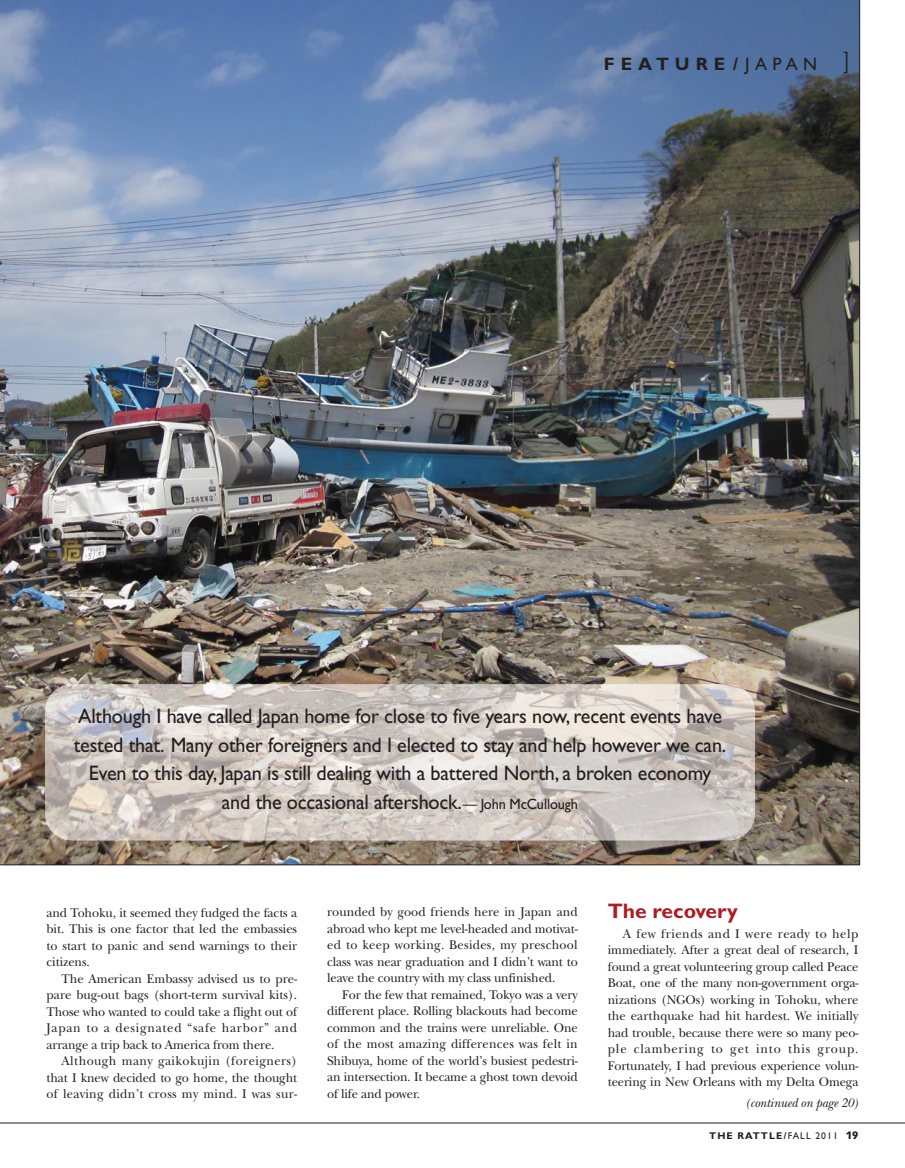
<style>
.page{position:relative;width:905px;height:1168px;background:#fff}
.page>*{position:absolute;margin:0;border:0;box-sizing:border-box;transform-origin:0 0}
.t1{font:21px/28.5px "Gill Sans";letter-spacing:-.01em;color:#231f20;text-align:center;scale:.96 1}
.t2{font:700 21px "Gill Sans";color:#ae1a25}
.t3{font:700 18px "Gill Sans";letter-spacing:.33em;color:#231f20}
.t4{font:13.2px/16.5px "New Baskerville Std";letter-spacing:-.01em;color:#231f20;text-align:justify;scale:.96 1}
.t5{font:italic 13.2px "New Baskerville Std";letter-spacing:-.01em;color:#231f20;scale:.96 1}
.t6{font:700 9.75px "Gill Sans";letter-spacing:.11em;color:#231f20}
.s1{font-weight:400}
.s2{font-family:"Vectora LH";font-weight:300;font-size:24px}
.s3{font-size:15px}
.s4{font-family:"Vectora LT";font-weight:900;font-size:10.5px}
</style>
<div class="page">
<img style="left:0;top:0;width:859px;height:865px">
<hr style="left:0;top:1123px;width:904px;height:1px;background:#231f20">
<img style="left:45px;top:684px;width:710px;height:156px">
<h2 class="t3" style="left:604px;top:57px;width:247px">FEATURE /<span class="s1">JAPAN</span> <span class="s2">]</span></h2>
<p class="t1" style="left:74px;top:704px;width:681px">Although I have called Japan home for close to five years now, recent events have tested that. Many other foreigners and I elected to stay and help however we can.<br>Even to this day, Japan is still dealing with a battered North, a broken economy and the occasional aftershock.<span class="s3">— John McCullough</span></p>
<p class="t4" style="left:46px;top:906px;width:262px">and Tohoku, it seemed they fudged the facts a bit. This is one factor that led the embassies to start to panic and send warnings to their citizens.</p>
<p class="t4" style="left:46px;top:972px;width:262px;text-indent:15px">The American Embassy advised us to pre&shy;pare bug-out bags (short-term survival kits).<br>Those who wanted to could take a flight out of Japan to a designated “safe harbor” and arrange a trip back to America from there.</p>
<p class="t4" style="left:46px;top:1054px;width:262px;text-indent:15px">Although many gaikokujin (foreigners) that I knew decided to go home, the thought of leaving didn’t cross my mind. I was sur-</p>
<p class="t4" style="left:327px;top:905px;width:262px">rounded by good friends here in Japan and abroad who kept me level-headed and motivat&shy;ed to keep working. Besides, my preschool class was near graduation and I didn’t want to leave the country with my class unfinished.</p>
<p class="t4" style="left:327px;top:987px;width:262px;text-indent:15px">For the few that remained, Tokyo was a very different place. Rolling blackouts had become common and the trains were unreliable. One of the most amazing differences was felt in Shibuya, home of the world’s busiest pedestri&shy;an intersection. It became a ghost town devoid of life and power.</p>
<h1 class="t2" style="left:608px;top:904px;width:132px">The recovery</h1>
<p class="t4" style="left:607px;top:926px;width:262px;text-indent:15px">A few friends and I were ready to help immediately. After a great deal of research, I found a great volunteering group called Peace Boat, one of the many non-government orga&shy;nizations (NGOs) working in Tohoku, where the earthquake had hit hardest. We initially had trouble, because there were so many peo&shy;ple clambering to get into this group.<br>Fortunately, I had previous experience volun&shy;teering in New Orleans with my Delta Omega</p>
<p class="t5" style="left:745px;top:1099px;width:118px">(continued on page 20)</p>
<p class="t6" style="left:709px;top:1133px;width:151px">THE RATTLE/<span class="s1">FALL 2011</span> <span class="s4">19</span></p>
</div>
